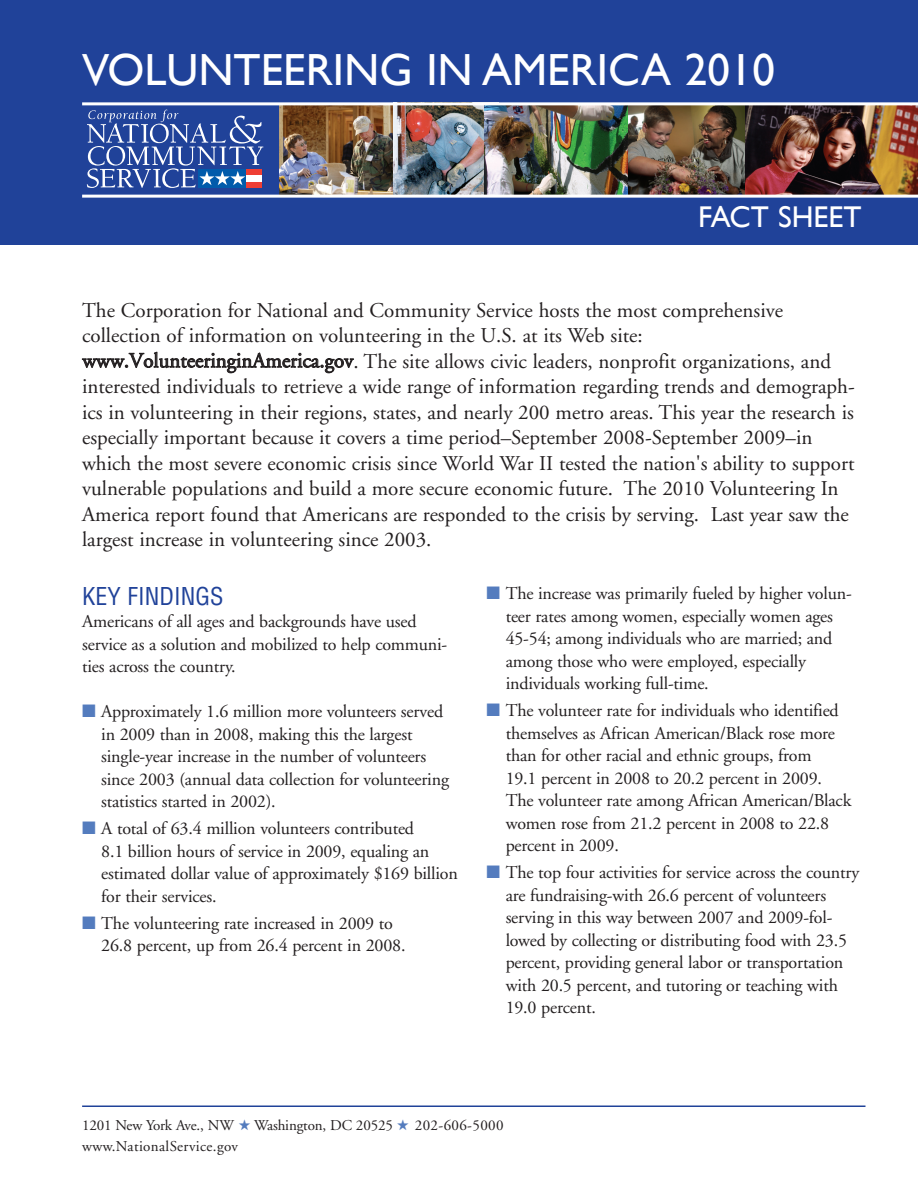
<style>
.page{position:relative;width:918px;height:1188px;background:#fff}
.page>*{position:absolute;margin:0;border:0;box-sizing:border-box;transform-origin:0 0}
.t1{font:45px "Gill Sans";color:#fff}
.t2{font:30px "Gill Sans";color:#fff}
.t3{font:condensed 24px "Helvetica";color:#204299}
.t4{font:21px/25.5px "Adobe Garamond";color:#231f20}
.t5{font:18px/22.5px "Adobe Garamond";letter-spacing:-.01em;color:#231f20}
.t6{font:15px/21px "Adobe Garamond";letter-spacing:-.005em;color:#231f20}
.s1{color:#547cbe}
</style>
<div class="page">
<div style="left:0;top:0;width:918px;height:245px;background:#204299"></div>
<img style="left:279px;top:105px;width:115px;height:90px">
<img style="left:394px;top:105px;width:90px;height:90px">
<img style="left:628px;top:105px;width:118px;height:90px">
<img style="left:484px;top:105px;width:144px;height:90px">
<img style="left:746px;top:105px;width:172px;height:90px">
<hr style="left:82px;top:102px;width:836px;height:3px;background:#fff">
<hr style="left:82px;top:195px;width:836px;height:3px;background:#fff">
<hr style="left:82px;top:1106px;width:784px;height:1px;background:#204299">
<svg style="left:87px;top:110px;width:176px;height:78px"></svg>
<h1 class="t1" style="left:82px;top:44px;width:694px">VOLUNTEERING IN AMERICA 2010</h1>
<h2 class="t2" style="left:698px;top:199px;width:165px">FACT SHEET</h2>
<p class="t4" style="left:82px;top:299px;width:774px">The Corporation for National and Community Service hosts the most comprehensive collection of information on volunteering in the U.S. at its Web site: www.VolunteeringinAmerica.gov. The site allows civic leaders, nonprofit organizations, and interested individuals to retrieve a wide range of information regarding trends and demograph&shy;ics in volunteering in their regions, states, and nearly 200 metro areas. This year the research is especially important because it covers a time period–September 2008-September 2009–in which the most severe economic crisis since World War II tested the nation's ability to support vulnerable populations and build a more secure economic future. The 2010 Volunteering In America report found that Americans are responded to the crisis by serving. Last year saw the largest increase in volunteering since 2003.</p>
<h3 class="t3" style="left:82px;top:586px;width:143px">KEY FINDINGS</h3>
<p class="t5" style="left:82px;top:612px;width:367px">Americans of all ages and backgrounds have used service as a solution and mobilized to help communi&shy;ties across the country.</p>
<p class="t5" style="left:101px;top:702px;width:349px;text-indent:-19px"><span class="s1">■</span> Approximately 1.6 million more volunteers served in 2009 than in 2008, making this the largest single-year increase in the number of volunteers since 2003 (annual data collection for volunteering statistics started in 2002).</p>
<p class="t5" style="left:101px;top:819px;width:358px;text-indent:-19px"><span class="s1">■</span> A total of 63.4 million volunteers contributed<br>8.1 billion hours of service in 2009, equaling an estimated dollar value of approximately $169 billion for their services.</p>
<p class="t5" style="left:101px;top:913px;width:306px;text-indent:-19px"><span class="s1">■</span> The volunteering rate increased in 2009 to<br>26.8 percent, up from 26.4 percent in 2008.</p>
<p class="t5" style="left:506px;top:584px;width:348px;text-indent:-19px"><span class="s1">■</span> The increase was primarily fueled by higher volun&shy;teer rates among women, especially women ages 45-54; among individuals who are married; and among those who were employed, especially individuals working full-time.</p>
<p class="t5" style="left:506px;top:701px;width:347px;text-indent:-19px"><span class="s1">■</span> The volunteer rate for individuals who identified themselves as African American/Black rose more than for other racial and ethnic groups, from<br>19.1 percent in 2008 to 20.2 percent in 2009.<br>The volunteer rate among African American/Black women rose from 21.2 percent in 2008 to 22.8 percent in 2009.</p>
<p class="t5" style="left:506px;top:863px;width:355px;text-indent:-19px"><span class="s1">■</span> The top four activities for service across the country are fundraising-with 26.6 percent of volunteers serving in this way between 2007 and 2009-fol&shy;lowed by collecting or distributing food with 23.5 percent, providing general labor or transportation with 20.5 percent, and tutoring or teaching with 19.0 percent.</p>
<p class="t6" style="left:82px;top:1116px;width:423px">1201 New York Ave., NW <span class="s1">★</span> Washington, DC 20525 <span class="s1">★</span> 202-606-5000 www.NationalService.gov</p>
</div>
